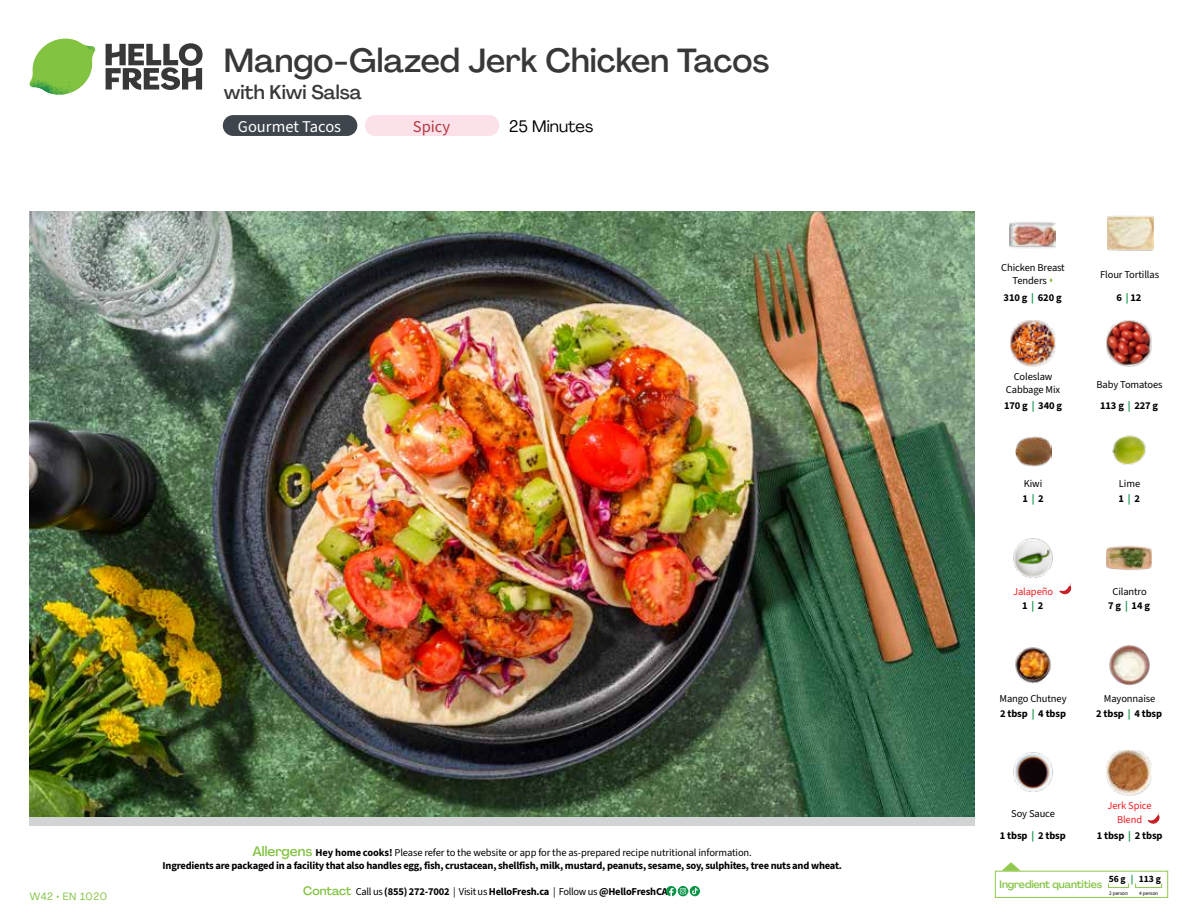
<style>
.page{position:relative;width:1188px;height:918px;background:#fff}
.page>*{position:absolute;margin:0;border:0;box-sizing:border-box;transform-origin:0 0}
.t1{font:500 33px "Agrandir";color:#383839}
.t2{font:500 19.5px "Agrandir";color:#383839}
.t3{font:16.5px "Source Sans 3";color:#fff}
.t4{font:16.5px "Agrandir";color:#000}
.t5{font:16.5px "Source Sans 3";color:#b33841}
.t6{font:700 10.5px/13.5px "Source Sans 3";letter-spacing:-.02em;color:#000;text-align:center}
.t7{font:10.5px/14.9px "Source Sans 3";letter-spacing:-.01em;color:#000;text-align:center}
.t8{font:10.5px/14.9px "Source Sans 3";letter-spacing:-.01em;color:#ed1d24;text-align:center}
.t9{font:500 10.5px "Agrandir";letter-spacing:-.01em;color:#82c341}
.t10{font:10.5px "Agrandir";letter-spacing:.05em;color:#82c341}
.t11{font:700 9.6px "Source Sans 3";color:#000}
.t12{font:5.25px "Source Sans 3";letter-spacing:-.01em;color:#000}
.s1{font-family:"Agrandir";font-weight:500;font-size:13.5px;color:#82c341}
.s2{font-weight:400}
.s3{font-family:"Agrandir";font-weight:500;font-size:12px;color:#82c341}
.s4{color:#8cba42}
.s5{color:#0b9446}
.s6{font-weight:700}
.s7{font-weight:700;color:#0b9446}
.s8{font-weight:700;color:#000}
</style>
<div class="page">
<svg style="left:106px;top:43px;width:97px;height:47px"></svg>
<svg style="left:34px;top:39px;width:59px;height:38px"></svg>
<img style="left:65px;top:39px;width:30px;height:25px">
<img style="left:33px;top:60px;width:56px;height:10px">
<img style="left:29px;top:64px;width:58px;height:31px">
<img style="left:64px;top:70px;width:25px;height:24px">
<img style="left:30px;top:211px;width:945px;height:605px">
<svg style="left:690px;top:886px;width:10px;height:10px"></svg>
<svg style="left:666px;top:886px;width:32px;height:10px"></svg>
<svg style="left:1002px;top:862px;width:19px;height:9px"></svg>
<div style="left:995px;top:871px;width:173px;height:27px;border:1px solid #91c84e"></div>
<div style="left:1108px;top:883px;width:21px;height:5px;border:1px solid #91c84e"></div>
<div style="left:1135px;top:883px;width:27px;height:5px;border:1px solid #91c84e"></div>
<img style="left:1011px;top:321px;width:45px;height:45px">
<img style="left:1106px;top:321px;width:46px;height:45px">
<img style="left:1015px;top:436px;width:37px;height:31px">
<img style="left:1112px;top:435px;width:34px;height:30px">
<img style="left:1013px;top:538px;width:40px;height:40px">
<img style="left:1106px;top:546px;width:46px;height:24px">
<img style="left:1015px;top:647px;width:36px;height:37px">
<img style="left:1013px;top:752px;width:40px;height:40px">
<img style="left:1106px;top:750px;width:46px;height:46px">
<img style="left:1108px;top:215px;width:45px;height:36px">
<img style="left:1010px;top:222px;width:45px;height:27px">
<img style="left:1109px;top:645px;width:41px;height:40px">
<svg style="left:1147px;top:812px;width:13px;height:12px"></svg>
<svg style="left:1059px;top:583px;width:12px;height:12px"></svg>
<div style="left:365px;top:115px;width:134px;height:21px;background:#fce1e9;border-radius:10px"></div>
<div style="left:223px;top:115px;width:134px;height:21px;background:#3e454c;border-radius:10px"></div>
<h1 class="t1" style="left:224px;top:40px;width:547px">Mango-Glazed Jerk Chicken Tacos</h1>
<h2 class="t2" style="left:224px;top:80px;width:140px">with Kiwi Salsa</h2>
<h3 class="t4" style="left:509px;top:116px;width:86px">25 Minutes</h3>
<h3 class="t3" style="left:238px;top:116px;width:105px">Gourmet Tacos</h3>
<h3 class="t5" style="left:413px;top:116px;width:39px">Spicy</h3>
<p class="t10" style="left:30px;top:890px;width:79px">W42 • EN 1020</p>
<p class="t6" style="left:163px;top:846px;width:681px"><span class="s1">Allergens</span> Hey home cooks! <span class="s2">Please refer to the website or app for the as-prepared recipe nutritional information.<br></span>Ingredients are packaged in a facility that also handles egg, fish, crustacean, shellfish, milk, mustard, peanuts, sesame, soy, sulphites, tree nuts and wheat.</p>
<p class="t6" style="left:303px;top:886px;width:366px"><span class="s3">Contact</span> <span class="s2">Call us</span> (855) 272-7002 <span class="s2">| Visit us</span> HelloFresh.ca <span class="s2">| Follow us</span> @HelloFreshCA</p>
<p class="t7" style="left:1001px;top:261px;width:65px;line-height:13.5px">Chicken Breast<br>Tenders <span class="s4">▲</span></p>
<p class="t6" style="left:1004px;top:291px;width:60px">310 g <span class="s5">|</span> 620 g</p>
<p class="t7" style="left:1006px;top:370px;width:56px;line-height:13.5px">Coleslaw<br>Cabbage Mix</p>
<p class="t6" style="left:1004px;top:400px;width:60px">170 g <span class="s5">|</span> 340 g</p>
<p class="t7" style="left:1100px;top:263px;width:60px;line-height:22.8px">Flour Tortillas<br><span class="s6">6</span> <span class="s7">|</span> <span class="s6">12</span></p>
<p class="t7" style="left:1097px;top:374px;width:68px;line-height:21.1px">Baby Tomatoes<br><span class="s6">113 g</span> <span class="s7">|</span> <span class="s6">227 g</span></p>
<p class="t7" style="left:1022px;top:476px;width:23px;text-align:left">Kiwi<br><span class="s6">1</span> <span class="s7">|</span> <span class="s6">2</span></p>
<p class="t7" style="left:1118px;top:476px;width:23px;text-align:left">Lime<br><span class="s6">1</span> <span class="s7">|</span> <span class="s6">2</span></p>
<p class="t8" style="left:1013px;top:584px;width:42px">Jalapeño<br><span class="s8">1</span> <span class="s7">|</span> <span class="s8">2</span></p>
<p class="t7" style="left:1108px;top:584px;width:43px">Cilantro<br><span class="s6">7 g</span> <span class="s7">|</span> <span class="s6">14 g</span></p>
<p class="t7" style="left:1000px;top:691px;width:69px;text-align:left">Mango Chutney<br><span class="s6">2 tbsp</span> <span class="s7">|</span> <span class="s6">4 tbsp</span></p>
<p class="t7" style="left:1096px;top:691px;width:67px">Mayonnaise<br><span class="s6">2 tbsp</span> <span class="s7">|</span> <span class="s6">4 tbsp</span></p>
<p class="t6" style="left:1000px;top:802px;width:67px;line-height:22.2px"><span class="s2">Soy Sauce<br></span>1 tbsp <span class="s5">|</span> 2 tbsp</p>
<p class="t8" style="left:1108px;top:799px;width:45px;line-height:13.5px">Jerk Spice<br>Blend</p>
<p class="t6" style="left:1097px;top:829px;width:67px">1 tbsp <span class="s5">|</span> 2 tbsp</p>
<p class="t11" style="left:1109px;top:872px;width:54px">56 g <span class="s5">|</span> 113 g</p>
<p class="t12" style="left:1109px;top:890px;width:20px">2 person</p>
<p class="t12" style="left:1139px;top:890px;width:20px">4 person</p>
<p class="t9" style="left:1000px;top:878px;width:104px">Ingredient quantities</p>
</div>
